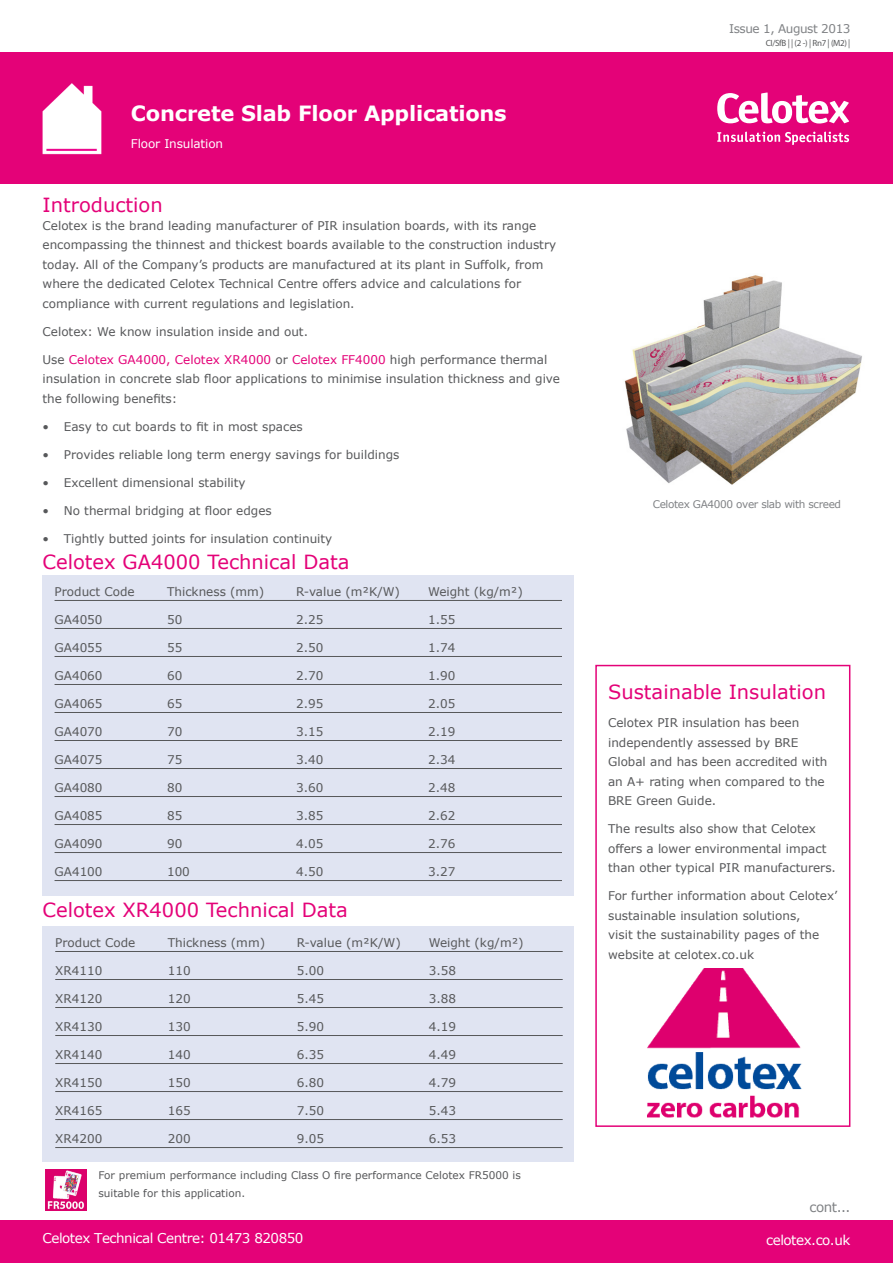
<style>
.page{position:relative;width:893px;height:1263px;background:#fff}
.page>*{position:absolute;margin:0;border:0;box-sizing:border-box;transform-origin:0 0}
.t1{font:700 21px "Verdana";letter-spacing:-.01em;color:#fff}
.t2{font:19.5px "Verdana";color:#e40278}
.t3{font:13.5px "Verdana";letter-spacing:-.035em;color:#fff}
.t4{font:13.5px "Verdana";color:#808285}
.t5{font:12px/19.5px "Verdana";color:#57585a}
.t6{font:12px "Verdana";letter-spacing:-.035em;color:#808285}
.t7{font:12px "Verdana";letter-spacing:-.01em;color:#fff}
.t8{font:10.5px/18px "Verdana";color:#57585a}
.t9{font:10.5px "Verdana";letter-spacing:-.035em;color:#808285}
.t10{font:9px "Myriad Pro";letter-spacing:-.035em;color:#57585a}
.s1{color:#e40278}
</style>
<div class="page">
<div style="left:0;top:1220px;width:893px;height:43px;background:#e40278"></div>
<div style="left:0;top:52px;width:893px;height:132px;background:#e40278"></div>
<div style="left:595px;top:665px;width:255px;height:462px;border:2px solid #e40278"></div>
<svg style="left:717px;top:92px;width:132px;height:32px"></svg>
<svg style="left:717px;top:132px;width:132px;height:13px"></svg>
<img style="left:647px;top:968px;width:155px;height:150px">
<img style="left:42px;top:83px;width:60px;height:72px">
<div style="left:42px;top:575px;width:532px;height:320px;background:#e0e4f2"></div>
<img style="left:624px;top:275px;width:238px;height:210px">
<hr style="left:55px;top:600px;width:507px;height:1px;background:#57585a">
<hr style="left:55px;top:628px;width:507px;height:1px;background:#57585a">
<hr style="left:55px;top:656px;width:507px;height:1px;background:#57585a">
<hr style="left:55px;top:684px;width:507px;height:1px;background:#57585a">
<hr style="left:55px;top:712px;width:507px;height:1px;background:#57585a">
<hr style="left:55px;top:740px;width:507px;height:1px;background:#57585a">
<hr style="left:55px;top:768px;width:507px;height:1px;background:#57585a">
<hr style="left:55px;top:796px;width:507px;height:1px;background:#57585a">
<hr style="left:55px;top:824px;width:507px;height:1px;background:#57585a">
<hr style="left:55px;top:852px;width:507px;height:1px;background:#57585a">
<hr style="left:55px;top:880px;width:507px;height:1px;background:#57585a">
<div style="left:42px;top:926px;width:532px;height:236px;background:#e0e4f2"></div>
<hr style="left:55px;top:951px;width:508px;height:1px;background:#57585a">
<hr style="left:55px;top:979px;width:508px;height:1px;background:#57585a">
<hr style="left:55px;top:1007px;width:508px;height:1px;background:#57585a">
<hr style="left:55px;top:1035px;width:508px;height:1px;background:#57585a">
<hr style="left:55px;top:1063px;width:508px;height:1px;background:#57585a">
<hr style="left:55px;top:1091px;width:508px;height:1px;background:#57585a">
<hr style="left:55px;top:1119px;width:508px;height:1px;background:#57585a">
<hr style="left:55px;top:1147px;width:508px;height:1px;background:#57585a">
<img style="left:45px;top:1169px;width:42px;height:42px">
<p class="t1" style="left:131px;top:100px;width:377px">Concrete Slab Floor Applications</p>
<p class="t7" style="left:131px;top:136px;width:94px">Floor Insulation</p>
<p class="t2" style="left:43px;top:193px;width:122px">Introduction</p>
<p class="t5" style="left:43px;top:215px;width:515px">Celotex is the brand leading manufacturer of PIR insulation boards, with its range encompassing the thinnest and thickest boards available to the construction industry today. All of the Company’s products are manufactured at its plant in Suffolk, from where the dedicated Celotex Technical Centre offers advice and calculations for compliance with current regulations and legislation.</p>
<p class="t5" style="left:43px;top:321px;width:267px">Celotex: We know insulation inside and out.</p>
<p class="t5" style="left:43px;top:349px;width:519px">Use <span class="s1">Celotex GA4000, Celotex XR4000</span> or <span class="s1">Celotex FF4000</span> high performance thermal insulation in concrete slab floor applications to minimise insulation thickness and give the following benefits:</p>
<p class="t5" style="left:43px;top:416px;width:262px">• Easy to cut boards to fit in most spaces</p>
<p class="t5" style="left:43px;top:444px;width:358px">• Provides reliable long term energy savings for buildings</p>
<p class="t5" style="left:43px;top:472px;width:205px">• Excellent dimensional stability</p>
<p class="t5" style="left:43px;top:500px;width:231px">• No thermal bridging at floor edges</p>
<p class="t5" style="left:43px;top:528px;width:291px">• Tightly butted joints for insulation continuity</p>
<p class="t2" style="left:43px;top:549px;width:308px">Celotex GA4000 Technical Data</p>
<p class="t5" style="left:55px;top:581px;width:82px">Product Code</p>
<p class="t5" style="left:167px;top:581px;width:99px">Thickness (mm)</p>
<p class="t5" style="left:296px;top:581px;width:106px">R-value (m²K/W)</p>
<p class="t5" style="left:428px;top:581px;width:96px">Weight (kg/m²)</p>
<p class="t5" style="left:55px;top:609px;width:50px">GA4050</p>
<p class="t5" style="left:167px;top:609px;width:17px">50</p>
<p class="t5" style="left:296px;top:609px;width:29px">2.25</p>
<p class="t5" style="left:428px;top:609px;width:29px">1.55</p>
<p class="t5" style="left:55px;top:637px;width:50px">GA4055</p>
<p class="t5" style="left:167px;top:637px;width:17px">55</p>
<p class="t5" style="left:296px;top:637px;width:29px">2.50</p>
<p class="t5" style="left:428px;top:637px;width:29px">1.74</p>
<p class="t5" style="left:55px;top:665px;width:50px">GA4060</p>
<p class="t5" style="left:167px;top:665px;width:17px">60</p>
<p class="t5" style="left:296px;top:665px;width:29px">2.70</p>
<p class="t5" style="left:428px;top:665px;width:29px">1.90</p>
<p class="t5" style="left:55px;top:693px;width:50px">GA4065</p>
<p class="t5" style="left:167px;top:693px;width:17px">65</p>
<p class="t5" style="left:296px;top:693px;width:29px">2.95</p>
<p class="t5" style="left:428px;top:693px;width:29px">2.05</p>
<p class="t5" style="left:55px;top:721px;width:50px">GA4070</p>
<p class="t5" style="left:167px;top:721px;width:17px">70</p>
<p class="t5" style="left:296px;top:721px;width:29px">3.15</p>
<p class="t5" style="left:428px;top:721px;width:29px">2.19</p>
<p class="t5" style="left:55px;top:749px;width:50px">GA4075</p>
<p class="t5" style="left:167px;top:749px;width:17px">75</p>
<p class="t5" style="left:296px;top:749px;width:29px">3.40</p>
<p class="t5" style="left:428px;top:749px;width:29px">2.34</p>
<p class="t5" style="left:55px;top:777px;width:50px">GA4080</p>
<p class="t5" style="left:167px;top:777px;width:17px">80</p>
<p class="t5" style="left:296px;top:777px;width:29px">3.60</p>
<p class="t5" style="left:428px;top:777px;width:29px">2.48</p>
<p class="t5" style="left:55px;top:805px;width:50px">GA4085</p>
<p class="t5" style="left:167px;top:805px;width:17px">85</p>
<p class="t5" style="left:296px;top:805px;width:29px">3.85</p>
<p class="t5" style="left:428px;top:805px;width:29px">2.62</p>
<p class="t5" style="left:55px;top:833px;width:50px">GA4090</p>
<p class="t5" style="left:167px;top:833px;width:17px">90</p>
<p class="t5" style="left:296px;top:833px;width:29px">4.05</p>
<p class="t5" style="left:428px;top:833px;width:29px">2.76</p>
<p class="t5" style="left:55px;top:861px;width:50px">GA4100</p>
<p class="t5" style="left:167px;top:861px;width:24px">100</p>
<p class="t5" style="left:296px;top:861px;width:29px">4.50</p>
<p class="t5" style="left:428px;top:861px;width:29px">3.27</p>
<p class="t2" style="left:42px;top:897px;width:307px">Celotex XR4000 Technical Data</p>
<p class="t5" style="left:55px;top:932px;width:82px">Product Code</p>
<p class="t5" style="left:168px;top:932px;width:99px">Thickness (mm)</p>
<p class="t5" style="left:297px;top:932px;width:106px">R-value (m²K/W)</p>
<p class="t5" style="left:429px;top:932px;width:96px">Weight (kg/m²)</p>
<p class="t5" style="left:55px;top:960px;width:49px">XR4110</p>
<p class="t5" style="left:168px;top:960px;width:24px">110</p>
<p class="t5" style="left:297px;top:960px;width:29px">5.00</p>
<p class="t5" style="left:429px;top:960px;width:29px">3.58</p>
<p class="t5" style="left:55px;top:988px;width:49px">XR4120</p>
<p class="t5" style="left:168px;top:988px;width:24px">120</p>
<p class="t5" style="left:297px;top:988px;width:29px">5.45</p>
<p class="t5" style="left:429px;top:988px;width:29px">3.88</p>
<p class="t5" style="left:55px;top:1016px;width:49px">XR4130</p>
<p class="t5" style="left:168px;top:1016px;width:24px">130</p>
<p class="t5" style="left:297px;top:1016px;width:29px">5.90</p>
<p class="t5" style="left:429px;top:1016px;width:29px">4.19</p>
<p class="t5" style="left:55px;top:1044px;width:49px">XR4140</p>
<p class="t5" style="left:168px;top:1044px;width:24px">140</p>
<p class="t5" style="left:297px;top:1044px;width:29px">6.35</p>
<p class="t5" style="left:429px;top:1044px;width:29px">4.49</p>
<p class="t5" style="left:55px;top:1072px;width:49px">XR4150</p>
<p class="t5" style="left:168px;top:1072px;width:24px">150</p>
<p class="t5" style="left:297px;top:1072px;width:29px">6.80</p>
<p class="t5" style="left:429px;top:1072px;width:29px">4.79</p>
<p class="t5" style="left:55px;top:1100px;width:49px">XR4165</p>
<p class="t5" style="left:168px;top:1100px;width:24px">165</p>
<p class="t5" style="left:297px;top:1100px;width:29px">7.50</p>
<p class="t5" style="left:429px;top:1100px;width:29px">5.43</p>
<p class="t5" style="left:55px;top:1128px;width:49px">XR4200</p>
<p class="t5" style="left:168px;top:1128px;width:24px">200</p>
<p class="t5" style="left:297px;top:1128px;width:29px">9.05</p>
<p class="t5" style="left:429px;top:1128px;width:29px">6.53</p>
<p class="t8" style="left:98px;top:1166px;width:424px">For premium performance including Class O fire performance Celotex FR5000 is suitable for this application.</p>
<p class="t3" style="left:43px;top:1229px;width:262px">Celotex Technical Centre: 01473 820850</p>
<p class="t6" style="left:729px;top:21px;width:123px">Issue 1, August 2013</p>
<p class="t10" style="left:766px;top:37px;width:86px">CI/SfB | | (2 -) | Rn7 | (M2) |</p>
<p class="t9" style="left:653px;top:497px;width:190px">Celotex GA4000 over slab with screed</p>
<p class="t2" style="left:608px;top:679px;width:219px">Sustainable Insulation</p>
<p class="t5" style="left:608px;top:712px;width:221px">Celotex PIR insulation has been independently assessed by BRE<br>Global and has been accredited with an A+ rating when compared to the<br>BRE Green Guide.</p>
<p class="t5" style="left:608px;top:818px;width:229px">The results also show that Celotex offers a lower environmental impact than other typical PIR manufacturers.</p>
<p class="t5" style="left:608px;top:885px;width:231px">For further information about Celotex’ sustainable insulation solutions,<br>visit the sustainability pages of the website at celotex.co.uk</p>
<p class="t4" style="left:809px;top:1198px;width:42px">cont...</p>
<p class="t3" style="left:766px;top:1231px;width:86px">celotex.co.uk</p>
</div>
